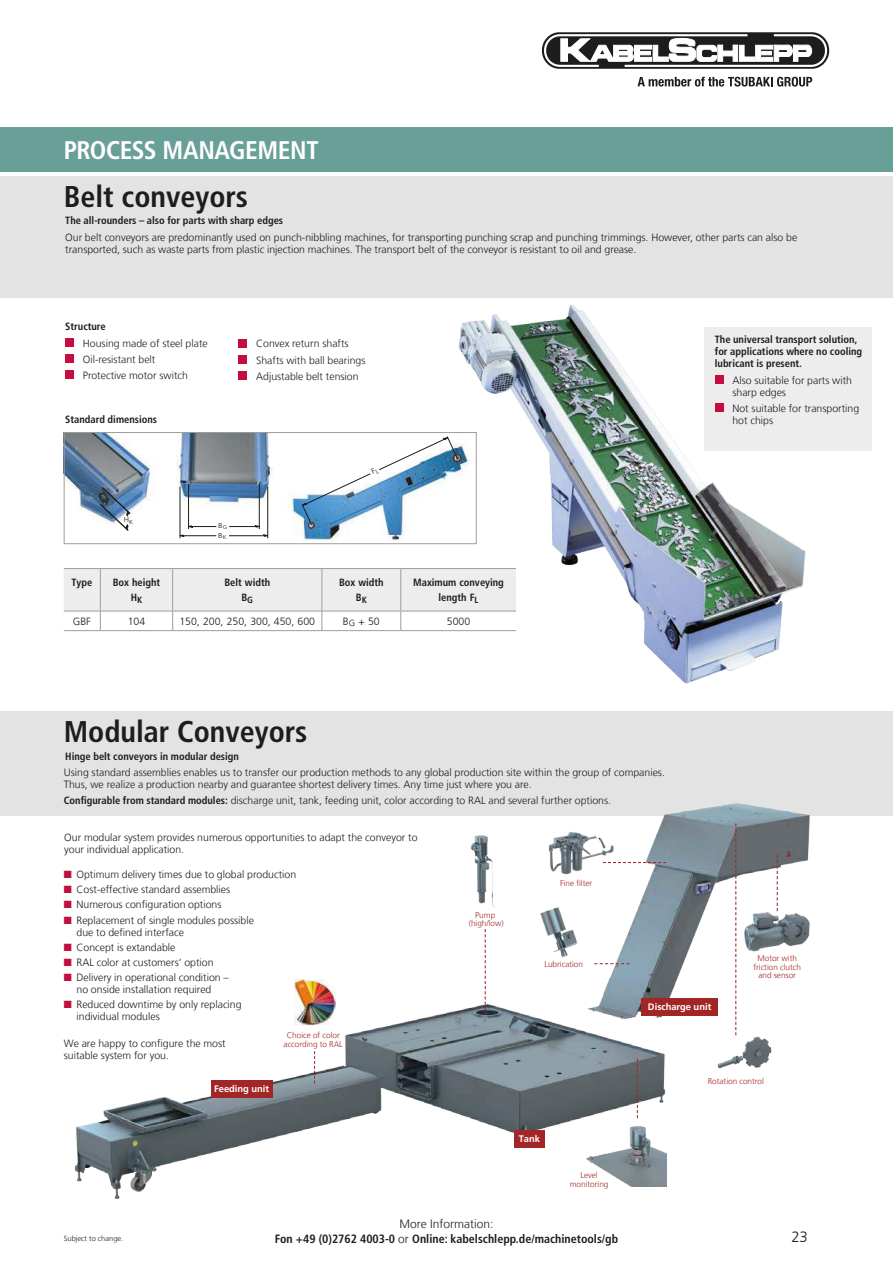
<style>
.page{position:relative;width:893px;height:1263px;background:#fff}
.page>*{position:absolute;margin:0;border:0;box-sizing:border-box;transform-origin:0 0}
.t1{font:700 condensed 30px "Frutiger LT Com";color:#1d1d1b}
.t2{font:700 condensed 25.5px "Frutiger LT Com";letter-spacing:-.02em;color:#fff}
.t3{font:300 15px "Frutiger LT Com";color:#1d1d1b}
.t4{font:700 condensed 12px/14.4px "Frutiger LT Com";color:#1d1d1b;text-align:center}
.t5{font:300 10.5px/12px "Frutiger LT Com";color:#1d1d1b}
.t6{font:700 condensed 10.5px/15px "Frutiger LT Com";color:#1d1d1b;text-align:center}
.t7{font:700 9.45px "Frutiger LT Com";color:#fff}
.t8{font:300 8.25px/8.4px "Frutiger LT Com";color:#a32626;text-align:center}
.t9{font:300 7.5px "Frutiger LT Com";color:#1d1d1b}
.t10{font:300 7.05px "Frutiger LT Com";color:#1d1d1b;scale:1.12 1}
.s1{font-weight:700;font-stretch:condensed}
.s2{color:#c40e40}
.s3{font-weight:300;font-stretch:normal}
</style>
<div class="page">
<div style="left:542px;top:32px;width:287px;height:37px;background:#1d1d1b;border-radius:17px"></div>
<svg style="left:544px;top:34px;width:283px;height:33px"></svg>
<svg style="left:637px;top:77px;width:175px;height:10px"></svg>
<img style="left:453px;top:305px;width:369px;height:379px">
<div style="left:0;top:128px;width:893px;height:44px;background:#689f97"></div>
<div style="left:705px;top:327px;width:167px;height:123px;background:#ededed"></div>
<div style="left:715px;top:375px;width:8px;height:9px;background:#c40e40"></div>
<div style="left:715px;top:403px;width:8px;height:9px;background:#c40e40"></div>
<div style="left:0;top:176px;width:893px;height:122px;background:#e3e3e3"></div>
<div style="left:65px;top:338px;width:9px;height:9px;background:#c40e40"></div>
<div style="left:65px;top:354px;width:9px;height:9px;background:#c40e40"></div>
<div style="left:65px;top:371px;width:9px;height:8px;background:#c40e40"></div>
<svg style="left:64px;top:568px;width:452px;height:62px"></svg>
<hr style="left:64px;top:630px;width:36px;height:1px;background:#9d9d9c">
<hr style="left:100px;top:630px;width:73px;height:1px;background:#9d9d9c">
<hr style="left:173px;top:630px;width:149px;height:1px;background:#9d9d9c">
<hr style="left:322px;top:630px;width:79px;height:1px;background:#9d9d9c">
<hr style="left:401px;top:630px;width:115px;height:1px;background:#9d9d9c">
<div style="left:239px;top:339px;width:8px;height:8px;background:#c40e40"></div>
<div style="left:239px;top:355px;width:8px;height:9px;background:#c40e40"></div>
<div style="left:239px;top:371px;width:8px;height:9px;background:#c40e40"></div>
<img style="left:66px;top:434px;width:87px;height:85px">
<svg style="left:100px;top:487px;width:30px;height:44px"></svg>
<img style="left:176px;top:434px;width:99px;height:75px">
<hr style="left:229px;top:535px;width:37px;height:1px;background:#1d1d1b">
<hr style="left:182px;top:535px;width:34px;height:1px;background:#1d1d1b">
<hr style="left:267px;top:487px;width:1px;height:51px;background:#1d1d1b">
<hr style="left:180px;top:487px;width:1px;height:51px;background:#1d1d1b">
<svg style="left:229px;top:525px;width:30px;height:2px"></svg>
<svg style="left:189px;top:526px;width:27px;height:2px"></svg>
<hr style="left:259px;top:484px;width:1px;height:45px;background:#1d1d1b">
<hr style="left:188px;top:484px;width:1px;height:45px;background:#1d1d1b">
<img style="left:289px;top:434px;width:184px;height:108px">
<div style="left:64px;top:432px;width:413px;height:112px;border:1px solid #9d9d9c"></div>
<div style="left:0;top:712px;width:893px;height:104px;background:#e3e3e3"></div>
<img style="left:75px;top:803px;width:735px;height:396px">
<div style="left:460px;top:832px;width:50px;height:78px;background:#fff"></div>
<img style="left:470px;top:835px;width:25px;height:72px">
<div style="left:211px;top:1080px;width:61px;height:17px;background:#a32626"></div>
<div style="left:641px;top:998px;width:77px;height:17px;background:#a32626"></div>
<div style="left:547px;top:822px;width:69px;height:59px;background:#fff"></div>
<img style="left:548px;top:832px;width:68px;height:43px">
<div style="left:555px;top:880px;width:42px;height:6px;background:#fff"></div>
<img style="left:519px;top:902px;width:84px;height:59px">
<div style="left:514px;top:1130px;width:31px;height:17px;background:#a32626"></div>
<img style="left:294px;top:979px;width:42px;height:47px">
<img style="left:711px;top:1035px;width:64px;height:35px">
<img style="left:743px;top:911px;width:67px;height:41px">
<img style="left:579px;top:1118px;width:87px;height:69px">
<svg style="left:485px;top:929px;width:1px;height:86px"></svg>
<svg style="left:637px;top:1059px;width:1px;height:59px"></svg>
<svg style="left:314px;top:1051px;width:1px;height:32px"></svg>
<svg style="left:777px;top:855px;width:1px;height:56px"></svg>
<svg style="left:735px;top:823px;width:1px;height:212px"></svg>
<svg style="left:594px;top:963px;width:36px;height:1px"></svg>
<svg style="left:603px;top:862px;width:63px;height:1px"></svg>
<svg style="left:302px;top:436px;width:155px;height:89px"></svg>
<h2 class="t2" style="left:64px;top:135px;width:256px">PROCESS MANAGEMENT</h2>
<h1 class="t1" style="left:64px;top:179px;width:186px">Belt conveyors</h1>
<p class="t6" style="left:65px;top:213px;width:219px">The all-rounders – also for parts with sharp edges</p>
<p class="t5" style="left:65px;top:231px;width:733px">Our belt conveyors are predominantly used on punch-nibbling machines, for transporting punching scrap and punching trimmings. However, other parts can also be transported, such as waste parts from plastic injection machines. The transport belt of the conveyor is resistant to oil and grease.</p>
<p class="t6" style="left:65px;top:319px;width:42px">Structure</p>
<p class="t5" style="left:83px;top:335px;width:126px;line-height:16.2px">Housing made of steel plate<br>Oil-resistant belt<br>Protective motor switch</p>
<p class="t6" style="left:65px;top:412px;width:93px">Standard dimensions</p>
<p class="t5" style="left:256px;top:336px;width:111px;line-height:16.2px">Convex return shafts<br>Shafts with ball bearings<br>Adjustable belt tension</p>
<p class="t10" style="left:124px;top:516px;width:10px">H<sub>K</sub></p>
<p class="t10" style="left:218px;top:522px;width:10px">B<sub>G</sub></p>
<p class="t10" style="left:218px;top:531px;width:9px">B<sub>K</sub></p>
<p class="t6" style="left:71px;top:575px;width:22px">Type</p>
<p class="t6" style="left:113px;top:575px;width:49px">Box height<br>H<sub>K</sub></p>
<p class="t6" style="left:224px;top:575px;width:47px">Belt width<br>B<sub>G</sub></p>
<p class="t6" style="left:339px;top:575px;width:46px">Box width<br>B<sub>K</sub></p>
<p class="t6" style="left:413px;top:575px;width:92px">Maximum conveying length F<sub>L</sub></p>
<p class="t5" style="left:73px;top:615px;width:20px">GBF</p>
<p class="t5" style="left:128px;top:615px;width:19px">104</p>
<p class="t5" style="left:179px;top:615px;width:137px">150, 200, 250, 300, 450, 600</p>
<p class="t5" style="left:343px;top:615px;width:38px">B<sub>G</sub> + 50</p>
<p class="t5" style="left:447px;top:615px;width:25px">5000</p>
<h1 class="t1" style="left:64px;top:714px;width:245px">Modular Conveyors</h1>
<p class="t6" style="left:65px;top:748px;width:175px">Hinge belt conveyors in modular design</p>
<p class="t5" style="left:64px;top:766px;width:603px">Using standard assemblies enables us to transfer our production methods to any global production site within the group of companies.<br>Thus, we realize a production nearby and guarantee shortest delivery times. Any time just where you are.</p>
<p class="t5" style="left:64px;top:794px;width:549px"><span class="s1">Configurable from standard modules:</span> discharge unit, tank, feeding unit, color according to RAL and several further options.</p>
<p class="t10" style="left:214px;top:771px;width:9px">B<sub>K</sub></p>
<p class="t6" style="left:715px;top:334px;width:149px;line-height:12px;text-align:left">The universal transport solution, for applications where no cooling lubricant is present.</p>
<p class="t5" style="left:732px;top:374px;width:121px">Also suitable for parts with sharp edges</p>
<p class="t5" style="left:732px;top:402px;width:128px">Not suitable for transporting hot chips</p>
<p class="t5" style="left:64px;top:832px;width:355px">Our modular system provides numerous opportunities to adapt the conveyor to your individual application.</p>
<p class="t5" style="left:64px;top:868px;width:234px"><span class="s2">■</span> Optimum delivery times due to global production</p>
<p class="t5" style="left:64px;top:884px;width:168px"><span class="s2">■</span> Cost-effective standard assemblies</p>
<p class="t5" style="left:64px;top:899px;width:159px"><span class="s2">■</span> Numerous configuration options</p>
<p class="t5" style="left:77px;top:914px;width:179px;text-indent:-13px"><span class="s2">■</span> Replacement of single modules possible due to defined interface</p>
<p class="t5" style="left:64px;top:941px;width:113px"><span class="s2">■</span> Concept is extandable</p>
<p class="t5" style="left:64px;top:956px;width:151px"><span class="s2">■</span> RAL color at customers‘ option</p>
<p class="t5" style="left:64px;top:972px;width:167px;text-align:center"><span class="s2">■</span> Delivery in operational condition – no onside installation required</p>
<p class="t5" style="left:77px;top:999px;width:167px;text-indent:-13px"><span class="s2">■</span> Reduced downtime by only replacing individual modules</p>
<p class="t5" style="left:64px;top:1037px;width:163px">We are happy to configure the most suitable system for you.</p>
<p class="t7" style="left:214px;top:1083px;width:57px">Feeding unit</p>
<p class="t8" style="left:284px;top:1031px;width:61px">Choice of color according to RAL</p>
<p class="t8" style="left:469px;top:911px;width:37px">Pump (high/low)</p>
<p class="t8" style="left:560px;top:879px;width:34px">Fine filter</p>
<p class="t8" style="left:544px;top:960px;width:40px">Lubrication</p>
<p class="t7" style="left:519px;top:1133px;width:23px">Tank</p>
<p class="t8" style="left:570px;top:1171px;width:40px">Level monitoring</p>
<p class="t7" style="left:648px;top:1001px;width:65px">Discharge unit</p>
<p class="t8" style="left:753px;top:954px;width:49px">Motor with friction clutch and sensor</p>
<p class="t8" style="left:708px;top:1076px;width:58px">Rotation control</p>
<p class="t4" style="left:275px;top:1217px;width:345px"><span class="s3">More Information:<br></span>Fon +49 (0)2762 4003-0 <span class="s3">or</span> Online: kabelschlepp.de/machinetools/gb</p>
<p class="t9" style="left:64px;top:1234px;width:61px">Subject to change.</p>
<h3 class="t3" style="left:791px;top:1228px;width:18px">23</h3>
</div>
